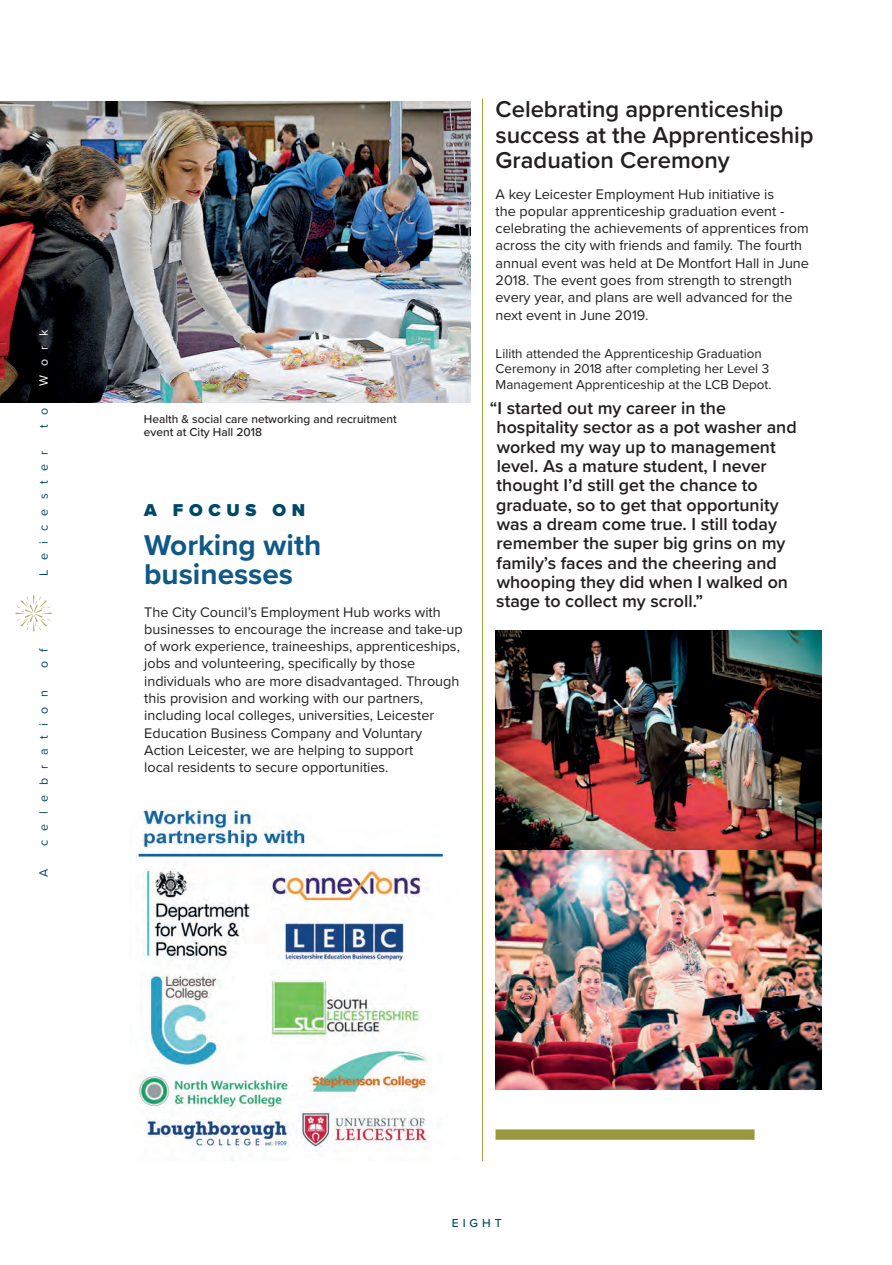
<style>
.page{position:relative;width:892px;height:1265px;background:#fff}
.page>*{position:absolute;margin:0;border:0;box-sizing:border-box;transform-origin:0 0}
.t1{font:700 29.7px/29.7px "Proxima Nova";color:#105987}
.t2{font:600 23.7px/25.2px "Proxima Nova";color:#231f20}
.t3{font:600 17.85px/19.4px "Proxima Nova";color:#231f20}
.t4{font:900 17.85px "Proxima Nova";letter-spacing:.32em;color:#004868}
.t5{font:14.4px/17.2px "Proxima Nova";color:#231f20}
.t6{font:13.35px/15.5px "Proxima Nova";color:#231f20}
.t7{font:12.45px "Proxima Nova";letter-spacing:.76em;color:#004868}
.t8{font:12.45px "Proxima Nova";color:#fff}
.t9{font:500 12px "Proxima Nova";letter-spacing:.33em;color:#004868}
.t10{font:500 11.85px/13.4px "Proxima Nova";color:#231f20}
</style>
<div class="page">
<svg style="left:16px;top:595px;width:36px;height:36px"></svg>
<div style="left:495px;top:1129px;width:259px;height:10px;background:#9a983c"></div>
<hr style="left:482px;top:99px;width:1px;height:1062px;background:#9a983c">
<img style="left:0;top:102px;width:470px;height:301px">
<img style="left:495px;top:631px;width:326px;height:458px">
<img style="left:136px;top:808px;width:307px;height:353px">
<p class="t8" style="left:34px;top:386px;width:58px;rotate:-90deg">Work</p>
<p class="t7" style="left:34px;top:428px;width:22px;rotate:-90deg">t o</p>
<p class="t7" style="left:34px;top:575px;width:127px;rotate:-90deg">Leicester</p>
<p class="t7" style="left:34px;top:668px;width:22px;rotate:-90deg">o f</p>
<p class="t7" style="left:34px;top:846px;width:157px;rotate:-90deg">celebration</p>
<p class="t7" style="left:34px;top:876px;width:10px;rotate:-90deg">A</p>
<p class="t10" style="left:144px;top:412px;width:254px">Health &amp; social care networking and recruitment event at City Hall 2018</p>
<p class="t4" style="left:144px;top:497px;width:162px">A FOCUS ON</p>
<p class="t1" style="left:144px;top:529px;width:179px">Working with businesses</p>
<p class="t5" style="left:144px;top:602px;width:320px">The City Council’s Employment Hub works with businesses to encourage the increase and take-up of work experience, traineeships, apprenticeships, jobs and volunteering, specifcally by those individuals who are more disadvantaged. Through this provision and working with our partners, including local colleges, universities, Leicester Education Business Company and Voluntary Action Leicester, we are helping to support<br>local residents to secure opportunities.</p>
<p class="t2" style="left:495px;top:96px;width:319px">Celebrating apprenticeship success at the Apprenticeship<br>Graduation Ceremony</p>
<p class="t5" style="left:495px;top:184px;width:315px">A key Leicester Employment Hub initiative is<br>the popular apprenticeship graduation event - celebrating the achievements of apprentices from across the city with friends and family. The fourth annual event was held at De Montfort Hall in June 2018. The event goes from strength to strength every year, and plans are well advanced for the next event in June 2019.</p>
<p class="t6" style="left:495px;top:345px;width:277px">Lilith attended the Apprenticeship Graduation<br>Ceremony in 2018 after completing her Level 3<br>Management Apprenticeship at the LCB Depot.</p>
<p class="t3" style="left:496px;top:398px;width:302px;text-indent:-6px">“I started out my career in the hospitality sector as a pot washer and worked my way up to management level. As a mature student, I never thought I’d still get the chance to graduate, so to get that opportunity was a dream come true. I still today remember the super big grins on my family’s faces and the cheering and whooping they did when I walked on stage to collect my scroll.”</p>
<p class="t9" style="left:452px;top:1214px;width:51px">EIGHT</p>
</div>
